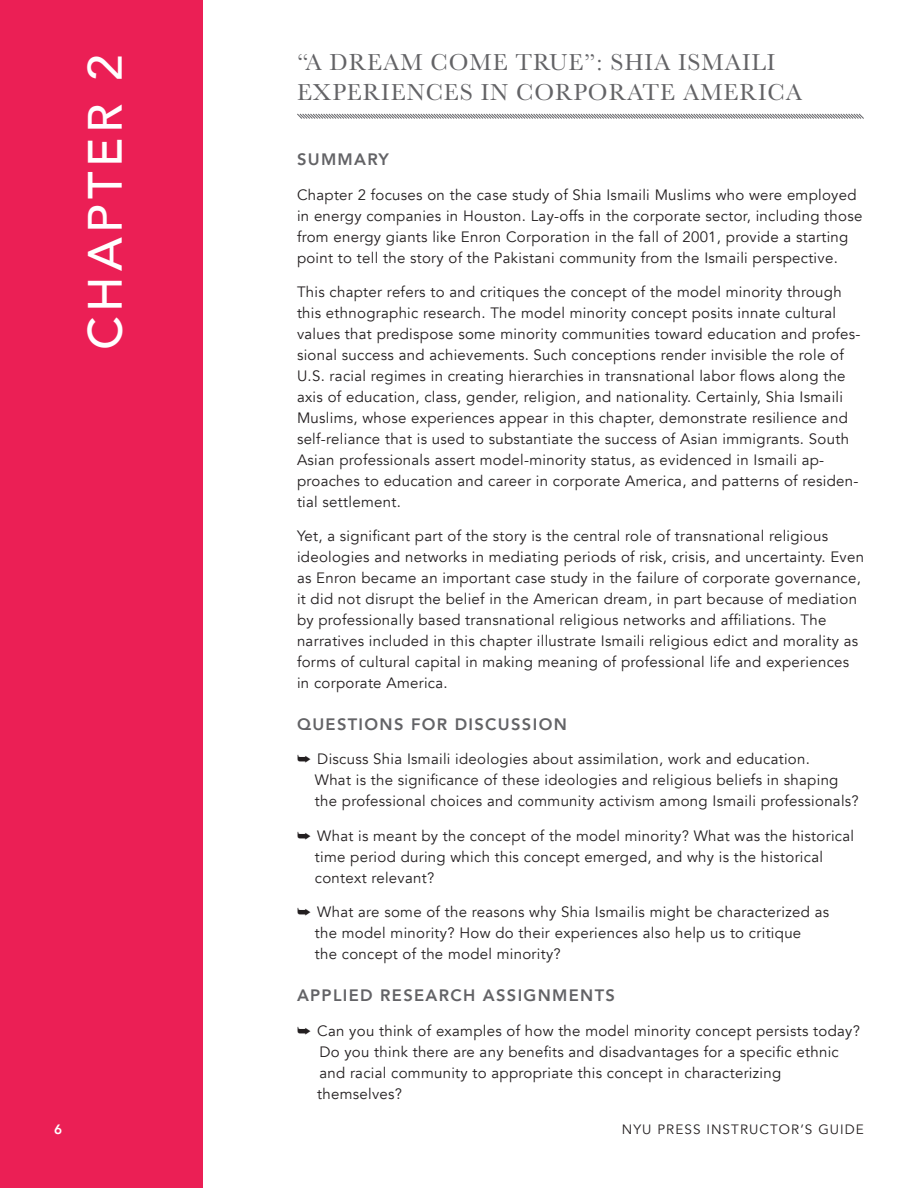
<style>
.page{position:relative;width:918px;height:1188px;background:#fff}
.page>*{position:absolute;margin:0;border:0;box-sizing:border-box;transform-origin:0 0}
.t1{font:500 48px "Avenir";letter-spacing:.1em;color:#fff}
.t2{font:24px/30px "Baskerville";letter-spacing:.04em;color:#636366}
.t3{font:800 16.5px "Avenir";letter-spacing:.08em;color:#636366}
.t4{font:15px/21px "Avenir";letter-spacing:.02em;color:#231f20}
.t5{font:13.5px "Avenir";letter-spacing:.08em;color:#231f20}
.t6{font:800 13.5px "Avenir";color:#fff}
</style>
<div class="page">
<div style="left:0;top:0;width:202px;height:1188px;background:#eb1f55"></div>
<svg style="left:297px;top:113px;width:567px;height:6px"></svg>
<h1 class="t1" style="left:64px;top:350px;width:298px;rotate:-90deg">CHAPTER 2</h1>
<h2 class="t2" style="left:297px;top:48px;width:506px">“A DREAM COME TRUE”: SHIA ISMAILI<br>EXPERIENCES IN CORPORATE AMERICA</h2>
<p class="t3" style="left:297px;top:146px;width:93px">SUMMARY</p>
<p class="t4" style="left:297px;top:184px;width:567px">Chapter 2 focuses on the case study of Shia Ismaili Muslims who were employed in energy companies in Houston. Lay-offs in the corporate sector, including those from energy giants like Enron Corporation in the fall of 2001, provide a starting point to tell the story of the Pakistani community from the Ismaili perspective.</p>
<p class="t4" style="left:297px;top:282px;width:565px">This chapter refers to and critiques the concept of the model minority through this ethnographic research. The model minority concept posits innate cultural values that predispose some minority communities toward education and profes&shy;sional success and achievements. Such conceptions render invisible the role of U.S. racial regimes in creating hierarchies in transnational labor flows along the axis of education, class, gender, religion, and nationality. Certainly, Shia Ismaili Muslims, whose experiences appear in this chapter, demonstrate resilience and self-reliance that is used to substantiate the success of Asian immigrants. South Asian professionals assert model-minority status, as evidenced in Ismaili ap&shy;proaches to education and career in corporate America, and patterns of residen&shy;tial settlement.</p>
<p class="t4" style="left:297px;top:526px;width:569px">Yet, a significant part of the story is the central role of transnational religious ideologies and networks in mediating periods of risk, crisis, and uncertainty. Even as Enron became an important case study in the failure of corporate governance, it did not disrupt the belief in the American dream, in part because of mediation by professionally based transnational religious networks and affiliations. The narratives included in this chapter illustrate Ismaili religious edict and morality as forms of cultural capital in making meaning of professional life and experiences in corporate America.</p>
<p class="t3" style="left:297px;top:711px;width:271px">QUESTIONS FOR DISCUSSION</p>
<p class="t4" style="left:315px;top:749px;width:546px;text-indent:-18px">➥ Discuss Shia Ismaili ideologies about assimilation, work and education.<br>What is the significance of these ideologies and religious beliefs in shaping the professional choices and community activism among Ismaili professionals?</p>
<p class="t4" style="left:315px;top:825px;width:541px;text-indent:-18px">➥ What is meant by the concept of the model minority? What was the historical time period during which this concept emerged, and why is the historical context relevant?</p>
<p class="t4" style="left:315px;top:902px;width:516px;text-indent:-18px">➥ What are some of the reasons why Shia Ismailis might be characterized as the model minority? How do their experiences also help us to critique<br>the concept of the model minority?</p>
<p class="t3" style="left:297px;top:983px;width:319px">APPLIED RESEARCH ASSIGNMENTS</p>
<p class="t4" style="left:317px;top:1020px;width:544px;text-indent:-20px">➥ Can you think of examples of how the model minority concept persists today?<br>Do you think there are any benefits and disadvantages for a specific ethnic and racial community to appropriate this concept in characterizing themselves?</p>
<p class="t6" style="left:54px;top:1119px;width:9px">6</p>
<p class="t5" style="left:622px;top:1121px;width:244px">NYU PRESS INSTRUCTOR’S GUIDE</p>
</div>
